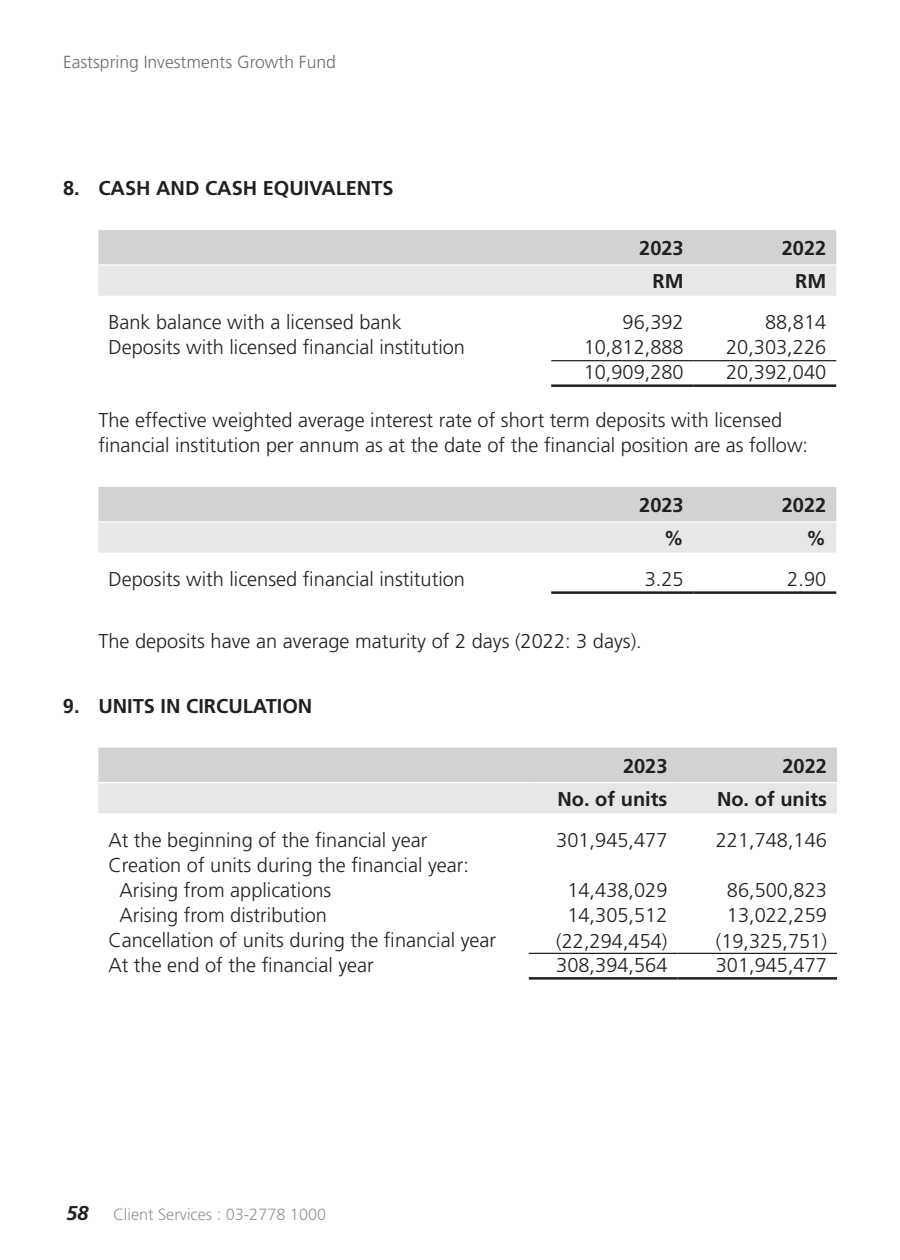
<style>
.page{position:relative;width:900px;height:1260px;background:#fff}
.page>*{position:absolute;margin:0;border:0;box-sizing:border-box;transform-origin:0 0}
.t1{font:300 20px/25px "Frutiger LT Std";color:#231f20}
.t2{font:700 20px "Frutiger LT Std";color:#231f20}
.t3{font:300 17.5px "Frutiger LT Std";color:#6c6d70}
.t4{font:300 16.25px "Frutiger LT Std";color:#939598}
.s1{font-weight:700;font-style:italic;font-size:20px;color:#231f20}
</style>
<div class="page">
<svg style="left:98px;top:230px;width:738px;height:66px;background:#dadbdd"></svg>
<hr style="left:551px;top:384px;width:143px;height:3px;background:#231f20">
<hr style="left:694px;top:384px;width:142px;height:3px;background:#231f20">
<hr style="left:98px;top:264px;width:453px;height:2px;background:#fff">
<hr style="left:551px;top:264px;width:143px;height:2px;background:#fff">
<hr style="left:694px;top:264px;width:142px;height:2px;background:#fff">
<hr style="left:551px;top:360px;width:143px;height:1px;background:#231f20">
<hr style="left:694px;top:360px;width:142px;height:1px;background:#231f20">
<svg style="left:98px;top:487px;width:738px;height:66px;background:#dbdbdd"></svg>
<hr style="left:98px;top:521px;width:453px;height:2px;background:#fff">
<hr style="left:551px;top:521px;width:143px;height:2px;background:#fff">
<hr style="left:694px;top:521px;width:142px;height:2px;background:#fff">
<hr style="left:551px;top:591px;width:143px;height:3px;background:#231f20">
<hr style="left:694px;top:591px;width:142px;height:3px;background:#231f20">
<svg style="left:98px;top:748px;width:739px;height:65px;background:#dadbdd"></svg>
<hr style="left:98px;top:782px;width:431px;height:1px;background:#fff">
<hr style="left:529px;top:782px;width:149px;height:1px;background:#fff">
<hr style="left:678px;top:782px;width:159px;height:1px;background:#fff">
<hr style="left:529px;top:977px;width:149px;height:3px;background:#231f20">
<hr style="left:678px;top:977px;width:159px;height:3px;background:#231f20">
<hr style="left:529px;top:953px;width:149px;height:1px;background:#231f20">
<hr style="left:678px;top:953px;width:159px;height:1px;background:#231f20">
<p class="t3" style="left:63px;top:52px;width:274px">Eastspring Investments Growth Fund</p>
<p class="t2" style="left:63px;top:176px;width:332px">8. CASH AND CASH EQUIVALENTS</p>
<p class="t2" style="left:639px;top:236px;width:46px">2023</p>
<p class="t2" style="left:782px;top:236px;width:46px">2022</p>
<p class="t2" style="left:653px;top:269px;width:33px">RM</p>
<p class="t2" style="left:795px;top:269px;width:33px">RM</p>
<p class="t1" style="left:108px;top:310px;width:295px">Bank balance with a licensed bank</p>
<p class="t1" style="left:623px;top:310px;width:63px">96,392</p>
<p class="t1" style="left:765px;top:310px;width:63px">88,814</p>
<p class="t1" style="left:108px;top:335px;width:358px">Deposits with licensed financial institution</p>
<p class="t1" style="left:584px;top:335px;width:102px">10,812,888</p>
<p class="t1" style="left:726px;top:335px;width:102px">20,303,226</p>
<p class="t1" style="left:584px;top:360px;width:102px">10,909,280</p>
<p class="t1" style="left:726px;top:360px;width:102px">20,392,040</p>
<p class="t1" style="left:98px;top:408px;width:711px">The effective weighted average interest rate of short term deposits with licensed financial institution per annum as at the date of the financial position are as follow:</p>
<p class="t2" style="left:639px;top:493px;width:46px">2023</p>
<p class="t2" style="left:782px;top:493px;width:46px">2022</p>
<p class="t2" style="left:664px;top:526px;width:21px">%</p>
<p class="t2" style="left:806px;top:526px;width:21px">%</p>
<p class="t1" style="left:108px;top:567px;width:358px">Deposits with licensed financial institution</p>
<p class="t1" style="left:645px;top:567px;width:40px">3.25</p>
<p class="t1" style="left:787px;top:567px;width:40px">2.90</p>
<p class="t1" style="left:98px;top:629px;width:545px">The deposits have an average maturity of 2 days (2022: 3 days).</p>
<p class="t2" style="left:63px;top:694px;width:251px">9. UNITS IN CIRCULATION</p>
<p class="t2" style="left:623px;top:754px;width:46px">2023</p>
<p class="t2" style="left:783px;top:754px;width:46px">2022</p>
<p class="t2" style="left:557px;top:787px;width:112px">No. of units</p>
<p class="t2" style="left:717px;top:787px;width:111px">No. of units</p>
<p class="t1" style="left:108px;top:828px;width:320px">At the beginning of the financial year</p>
<p class="t1" style="left:556px;top:828px;width:113px">301,945,477</p>
<p class="t1" style="left:716px;top:828px;width:113px">221,748,146</p>
<p class="t1" style="left:119px;top:853px;width:351px;text-indent:-11px">Creation of units during the financial year:<br>Arising from applications</p>
<p class="t1" style="left:567px;top:878px;width:102px">14,438,029</p>
<p class="t1" style="left:727px;top:878px;width:102px">86,500,823</p>
<p class="t1" style="left:119px;top:903px;width:209px">Arising from distribution</p>
<p class="t1" style="left:567px;top:903px;width:102px">14,305,512</p>
<p class="t1" style="left:727px;top:903px;width:102px">13,022,259</p>
<p class="t1" style="left:108px;top:928px;width:389px">Cancellation of units during the financial year</p>
<p class="t1" style="left:556px;top:929px;width:113px">(22,294,454)</p>
<p class="t1" style="left:716px;top:929px;width:113px">(19,325,751)</p>
<p class="t1" style="left:108px;top:953px;width:267px">At the end of the financial year</p>
<p class="t1" style="left:556px;top:953px;width:113px">308,394,564</p>
<p class="t1" style="left:716px;top:953px;width:113px">301,945,477</p>
<p class="t4" style="left:66px;top:1205px;width:262px"><span class="s1">58</span> Client Services : 03-2778 1000</p>
</div>
